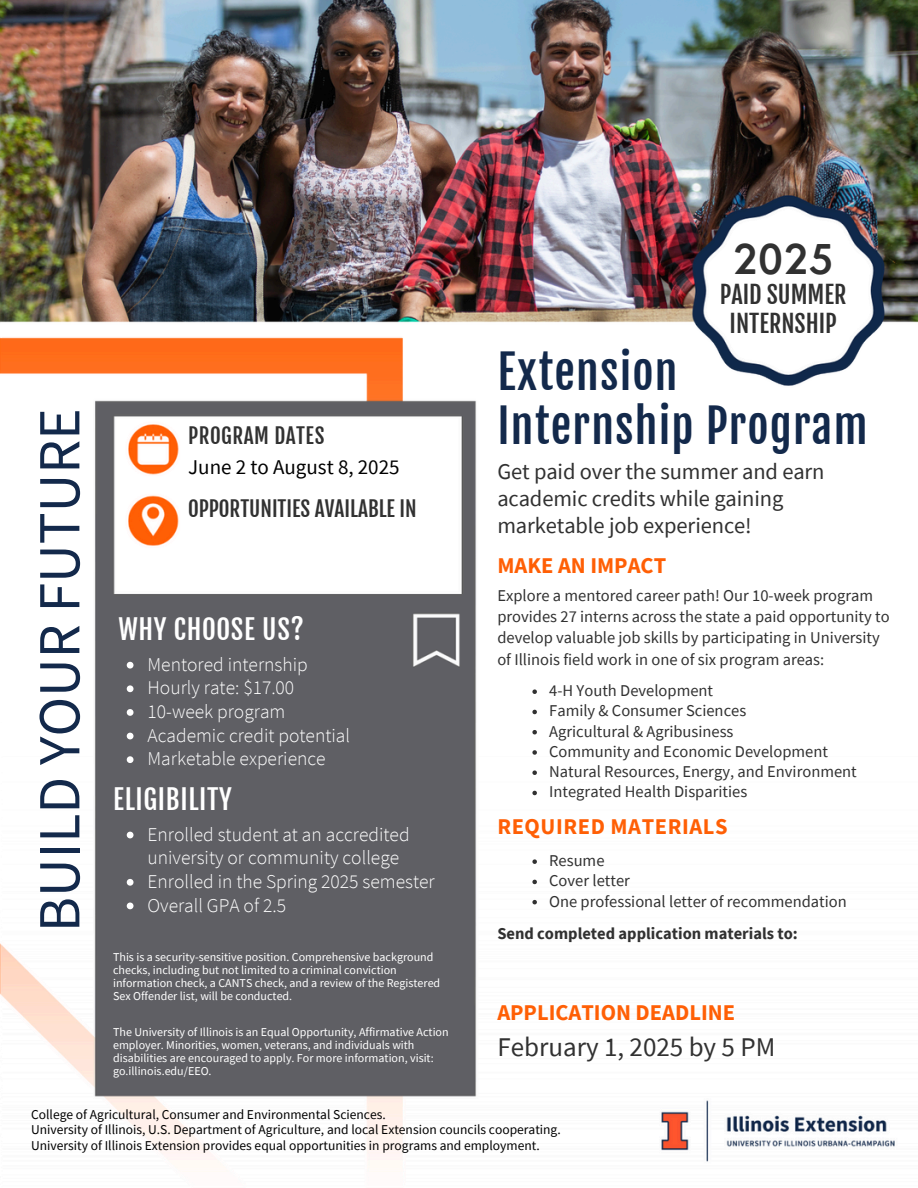
<style>
.page{position:relative;width:918px;height:1188px;background:#fff}
.page>*{position:absolute;margin:0;border:0;box-sizing:border-box;transform-origin:0 0}
.t1{font:59.7px "Source Sans Pro";color:#13294b}
.t2{font:45.75px/54.2px "Fjalla One";letter-spacing:.025em;color:#13294b}
.t3{font:600 40.05px "Nourd";color:#313131}
.t4{font:27px "Fjalla One";letter-spacing:.025em;color:#fff}
.t5{font:27px "Source Sans Pro";color:#313131}
.t6{font:24px/29.2px "Fjalla One";color:#313131;text-align:center}
.t7{font:22.5px/27px "Source Sans Pro";letter-spacing:-.005em;color:#313131}
.t8{font:700 22.5px "Source Sans Pro";color:#ff5f05}
.t9{font:700 22.5px "Source Sans Pro";letter-spacing:.025em;color:#ff5f05}
.t10{font:21px "Fjalla One";color:#313131}
.t11{font:21px "Source Sans Pro";color:#000}
.t12{font:21px "Fjalla One";letter-spacing:.025em;color:#313131}
.t13{font:300 19.5px/23.7px "Source Sans Pro";color:#fff}
.t14{font:16.5px/21.3px "Source Sans Pro";color:#313131}
.t15{font:700 16.5px "Source Sans Pro";color:#313131}
.t16{font:13.5px/15.8px "Source Sans Pro";color:#000}
.t17{font:12px/13px "Source Sans Pro";color:#fff}
</style>
<div class="page">
<img style="left:0;top:0;width:918px;height:1162px">
<svg style="left:532px;top:689px;width:5px;height:5px"></svg>
<svg style="left:532px;top:710px;width:5px;height:4px"></svg>
<svg style="left:532px;top:730px;width:5px;height:4px"></svg>
<svg style="left:532px;top:750px;width:5px;height:5px"></svg>
<svg style="left:532px;top:770px;width:5px;height:5px"></svg>
<svg style="left:532px;top:791px;width:5px;height:4px"></svg>
<svg style="left:127px;top:662px;width:7px;height:7px"></svg>
<svg style="left:127px;top:685px;width:7px;height:7px"></svg>
<svg style="left:127px;top:709px;width:7px;height:7px"></svg>
<svg style="left:127px;top:733px;width:7px;height:6px"></svg>
<svg style="left:127px;top:756px;width:7px;height:7px"></svg>
<svg style="left:127px;top:832px;width:7px;height:6px"></svg>
<svg style="left:127px;top:879px;width:7px;height:7px"></svg>
<svg style="left:127px;top:903px;width:7px;height:6px"></svg>
<svg style="left:532px;top:859px;width:5px;height:5px"></svg>
<svg style="left:532px;top:880px;width:5px;height:4px"></svg>
<svg style="left:532px;top:900px;width:5px;height:4px"></svg>
<p class="t1" style="left:21px;top:932px;width:525px;rotate:-90deg">BUILD YOUR FUTURE</p>
<h6 class="t12" style="left:188px;top:423px;width:138px">PROGRAM DATES</h6>
<p class="t11" style="left:188px;top:453px;width:213px">June 2 to August 8, 2025</p>
<p class="t10" style="left:188px;top:496px;width:230px">OPPORTUNITIES AVAILABLE IN</p>
<p class="t4" style="left:118px;top:612px;width:187px">WHY CHOOSE US?</p>
<p class="t13" style="left:148px;top:652px;width:162px">Mentored internship</p>
<p class="t13" style="left:148px;top:676px;width:148px">Hourly rate: $17.00</p>
<p class="t13" style="left:148px;top:699px;width:139px">10-week program</p>
<p class="t13" style="left:148px;top:723px;width:204px">Academic credit potential</p>
<h4 class="t13" style="left:148px;top:747px;width:180px">Marketable experience</h4>
<h3 class="t4" style="left:113px;top:783px;width:120px">ELIGIBILITY</h3>
<p class="t13" style="left:148px;top:822px;width:264px">Enrolled student at an accredited university or community college</p>
<p class="t13" style="left:148px;top:869px;width:289px">Enrolled in the Spring 2025 semester</p>
<p class="t13" style="left:148px;top:893px;width:140px">Overall GPA of 2.5</p>
<p class="t17" style="left:113px;top:951px;width:329px">This is a security-sensitive position. Comprehensive background checks, including but not limited to a criminal conviction information check, a CANTS check, and a review of the Registered Sex Offender list, will be conducted.</p>
<p class="t17" style="left:113px;top:1026px;width:337px">The University of Illinois is an Equal Opportunity, Affirmative Action employer. Minorities, women, veterans, and individuals with disabilities are encouraged to apply. For more information, visit: go.illinois.edu/EEO.</p>
<h2 class="t3" style="left:733px;top:234px;width:102px">2025</h2>
<h2 class="t6" style="left:720px;top:280px;width:128px">PAID SUMMER<br>INTERNSHIP</h2>
<p class="t2" style="left:497px;top:346px;width:372px">Extension<br>Internship Program</p>
<p class="t7" style="left:497px;top:458px;width:329px">Get paid over the summer and earn academic credits while gaining marketable job experience!</p>
<p class="t8" style="left:497px;top:551px;width:170px">MAKE AN IMPACT</p>
<h6 class="t14" style="left:497px;top:584px;width:394px">Explore a mentored career path! Our 10-week program provides 27 interns across the state a paid opportunity to develop valuable job skills by participating in University of Illinois field work in one of six program areas:</h6>
<h1 class="t14" style="left:549px;top:680px;width:165px">4-H Youth Development</h1>
<p class="t14" style="left:549px;top:700px;width:199px">Family &amp; Consumer Sciences</p>
<p class="t14" style="left:549px;top:720px;width:186px">Agricultural &amp; Agribusiness</p>
<p class="t14" style="left:549px;top:740px;width:280px">Community and Economic Development</p>
<h4 class="t14" style="left:549px;top:761px;width:309px">Natural Resources, Energy, and Environment</h4>
<p class="t14" style="left:549px;top:781px;width:200px">Integrated Health Disparities</p>
<p class="t9" style="left:497px;top:812px;width:232px">REQUIRED MATERIALS</p>
<p class="t14" style="left:549px;top:850px;width:57px">Resume</p>
<p class="t14" style="left:549px;top:870px;width:82px">Cover letter</p>
<h6 class="t14" style="left:549px;top:890px;width:299px">One professional letter of recommendation</h6>
<h5 class="t15" style="left:497px;top:923px;width:302px">Send completed application materials to:</h5>
<p class="t8" style="left:497px;top:998px;width:239px">APPLICATION DEADLINE</p>
<p class="t5" style="left:497px;top:1030px;width:279px">February 1, 2025 by 5 PM</p>
<p class="t16" style="left:31px;top:1106px;width:356px">College of Agricultural, Consumer and Environmental Sciences.</p>
<p class="t16" style="left:31px;top:1122px;width:531px">University of Illinois, U.S. Department of Agriculture, and local Extension councils cooperating.<br>University of Illinois Extension provides equal opportunities in programs and employment.</p>
</div>
